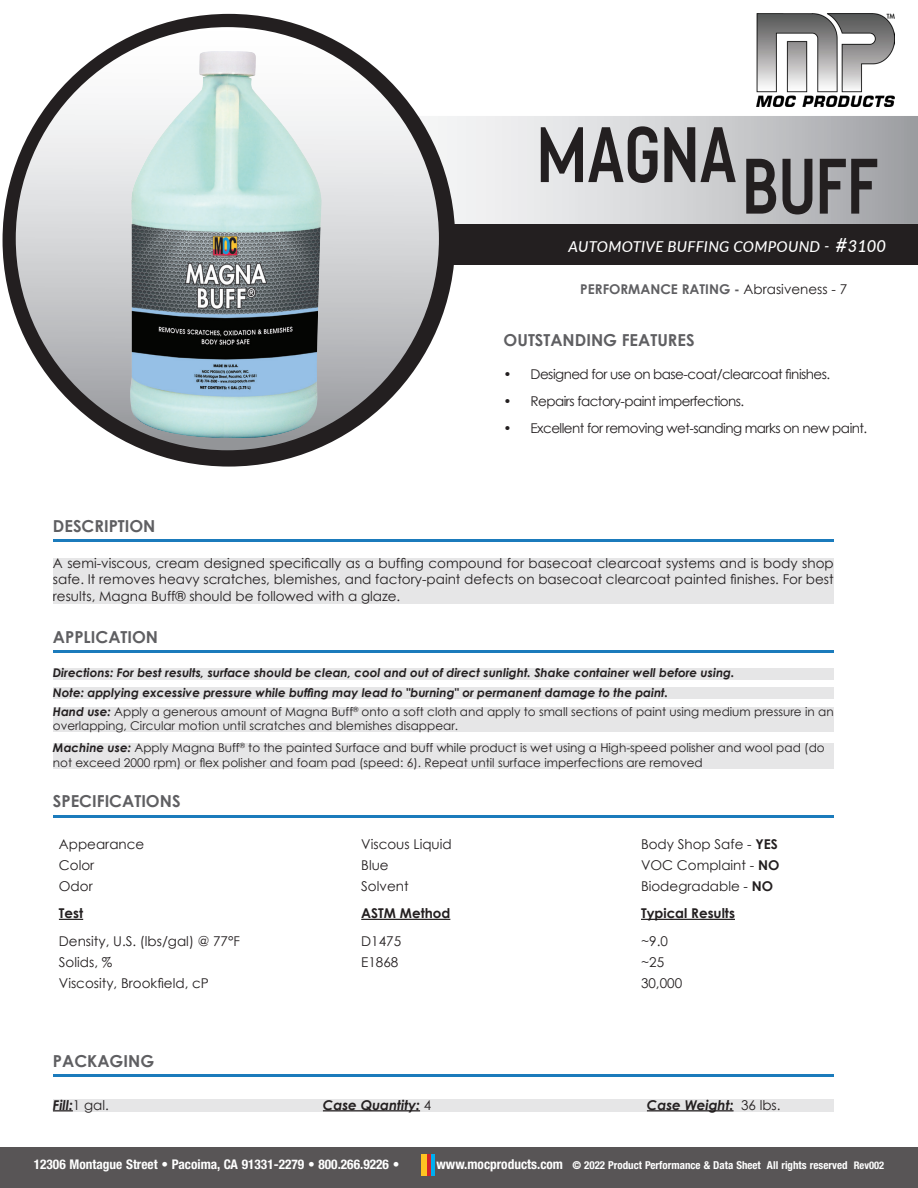
<style>
.page{position:relative;width:918px;height:1188px;background:#fff}
.page>*{position:absolute;margin:0;border:0;box-sizing:border-box;transform-origin:0 0}
.t1{font:700 16.5px "Century Gothic";color:#5f5f62}
.t2{font:italic 500 15px "Lato";letter-spacing:.02em;color:#fff}
.t3{font:13.5px/16.2px "Century Gothic";color:#231f20;text-align:justify}
.t4{font:13.5px "Century Gothic";letter-spacing:-.04em;color:#231f20}
.t5{font:italic 700 13.5px "Century Gothic";color:#231f20}
.t6{font:700 13.5px "Century Gothic";color:#5f5f62}
.t7{font:700 13.5px "Century Gothic";color:#231f20}
.t8{font:700 condensed 13.35px "Helvetica Neue LT Std";color:#fff}
.t9{font:12px/13.5px "Century Gothic";color:#231f20}
.t10{font:italic 700 12px "Century Gothic";color:#231f20}
.t11{font:700 condensed 10.95px "Helvetica Neue LT Std";color:#fff}
.s1{font-size:19.5px}
.s2{font-size:16.5px}
.s3{font-weight:400;color:#231f20}
.s4{font-weight:700;font-style:italic}
.s5{font-weight:700}
.s6{font-weight:400;font-style:normal}
.s7{font-size:13.65px}
.s8{font-size:10.5px}
</style>
<div class="page">
<svg style="left:418px;top:116px;width:500px;height:108px"></svg>
<div style="left:0;top:1148px;width:918px;height:40px;background:#585556"></div>
<div style="left:421px;top:1154px;width:5px;height:22px;background:#fec422"></div>
<hr style="left:427px;top:1154px;width:3px;height:22px;background:#d1232a">
<hr style="left:431px;top:1154px;width:4px;height:22px;background:#00aeef">
<div style="left:97px;top:224px;width:821px;height:40px;background:#231f20"></div>
<div style="left:3px;top:14px;width:452px;height:453px;background:#231f20;border-radius:50%"></div>
<div style="left:16px;top:27px;width:423px;height:423px;background:linear-gradient(to bottom,#fff,#9b9da1);border-radius:212px"></div>
<hr style="left:53px;top:540px;width:781px;height:2px;background:#1b7bbc">
<div style="left:53px;top:558px;width:781px;height:45px;background:#e6e6e7"></div>
<hr style="left:53px;top:650px;width:781px;height:3px;background:#1b7bbc">
<div style="left:53px;top:668px;width:781px;height:12px;background:#e6e6e7"></div>
<div style="left:53px;top:688px;width:781px;height:11px;background:#e6e6e7"></div>
<div style="left:53px;top:707px;width:781px;height:25px;background:#e6e6e7"></div>
<div style="left:53px;top:743px;width:781px;height:26px;background:#e6e6e7"></div>
<hr style="left:53px;top:815px;width:781px;height:2px;background:#1b7bbc">
<hr style="left:53px;top:1075px;width:781px;height:2px;background:#1b7bbc">
<div style="left:53px;top:1099px;width:781px;height:13px;background:#e6e6e7"></div>
<svg style="left:53px;top:1110px;width:20px;height:1px"></svg>
<hr style="left:323px;top:1110px;width:97px;height:1px;background:#231f20">
<hr style="left:647px;top:1110px;width:87px;height:1px;background:#231f20">
<svg style="left:59px;top:919px;width:24px;height:1px"></svg>
<hr style="left:361px;top:919px;width:89px;height:1px;background:#231f20">
<hr style="left:641px;top:919px;width:94px;height:1px;background:#231f20">
<img style="left:756px;top:14px;width:138px;height:92px">
<img style="left:128px;top:51px;width:194px;height:388px">
<svg style="left:541px;top:126px;width:195px;height:57px;background:#858385"></svg>
<svg style="left:746px;top:159px;width:131px;height:56px;background:#706f71"></svg>
<p class="t2" style="left:569px;top:236px;width:319px">AUTOMOTIVE BUFFING COMPOUND - <span class="s1">#</span><span class="s2">3100</span></p>
<p class="t6" style="left:580px;top:279px;width:268px">PERFORMANCE RATING - <span class="s3">Abrasiveness - 7</span></p>
<p class="t1" style="left:504px;top:327px;width:193px">OUTSTANDING FEATURES</p>
<p class="t4" style="left:504px;top:365px;width:328px">• Designed for use on base-coat/clearcoat finishes.</p>
<p class="t4" style="left:504px;top:392px;width:242px">• Repairs factory-paint imperfections.</p>
<p class="t4" style="left:504px;top:419px;width:365px">• Excellent for removing wet-sanding marks on new paint.</p>
<p class="t1" style="left:53px;top:513px;width:104px">DESCRIPTION</p>
<p class="t3" style="left:53px;top:555px;width:782px">A semi-viscous, cream designed specifically as a buffing compound for basecoat clearcoat systems and is body shop safe. It removes heavy scratches, blemishes, and factory-paint defects on basecoat clearcoat painted finishes. For best results, Magna Buff® should be followed with a glaze.</p>
<p class="t1" style="left:53px;top:624px;width:107px">APPLICATION</p>
<p class="t10" style="left:53px;top:664px;width:683px">Directions: For best results, surface should be clean, cool and out of direct sunlight. Shake container well before using.</p>
<p class="t10" style="left:53px;top:683px;width:617px">Note: applying excessive pressure while buffing may lead to "burning" or permanent damage to the paint.</p>
<p class="t9" style="left:53px;top:705px;width:782px"><span class="s4">Hand use:</span> Apply a generous amount of Magna Buff<sup>®</sup> onto a soft cloth and apply to small sections of paint using medium pressure in an overlapping, Circular motion until scratches and blemishes disappear.</p>
<p class="t9" style="left:53px;top:741px;width:773px;line-height:14.4px"><span class="s4">Machine use:</span> Apply Magna Buff<sup>®</sup> to the painted Surface and buff while product is wet using a High-speed polisher and wool pad (do not exceed 2000 rpm) or flex polisher and foam pad (speed: 6). Repeat until surface imperfections are removed</p>
<p class="t1" style="left:53px;top:789px;width:129px">SPECIFICATIONS</p>
<p class="t3" style="left:59px;top:836px;width:87px">Appearance</p>
<p class="t3" style="left:361px;top:836px;width:92px">Viscous Liquid</p>
<p class="t3" style="left:641px;top:836px;width:138px">Body Shop Safe - <span class="s5">YES</span></p>
<p class="t3" style="left:59px;top:857px;width:37px">Color</p>
<p class="t3" style="left:361px;top:857px;width:29px">Blue</p>
<p class="t3" style="left:641px;top:857px;width:140px">VOC Complaint - <span class="s5">NO</span></p>
<p class="t3" style="left:59px;top:878px;width:35px">Odor</p>
<p class="t3" style="left:361px;top:878px;width:49px">Solvent</p>
<p class="t3" style="left:641px;top:878px;width:134px">Biodegradable - <span class="s5">NO</span></p>
<p class="t7" style="left:59px;top:903px;width:26px">Test</p>
<p class="t7" style="left:361px;top:903px;width:91px">ASTM Method</p>
<p class="t7" style="left:641px;top:903px;width:95px">Typical Results</p>
<p class="t3" style="left:59px;top:933px;width:183px">Density, U.S. (lbs/gal) @ 77°F</p>
<p class="t3" style="left:361px;top:933px;width:41px">D1475</p>
<p class="t3" style="left:641px;top:933px;width:28px">~9.0</p>
<p class="t3" style="left:59px;top:954px;width:55px">Solids, %</p>
<p class="t3" style="left:361px;top:954px;width:39px">E1868</p>
<p class="t3" style="left:641px;top:954px;width:25px">~25</p>
<p class="t3" style="left:59px;top:975px;width:151px">Viscosity, Brookfield, cP</p>
<p class="t3" style="left:641px;top:975px;width:43px">30,000</p>
<p class="t1" style="left:53px;top:1048px;width:103px">PACKAGING</p>
<p class="t5" style="left:53px;top:1094px;width:57px">Fill:<span class="s6">1 gal.</span></p>
<p class="t5" style="left:323px;top:1094px;width:110px">Case Quantity: <span class="s6">4</span></p>
<p class="t5" style="left:647px;top:1094px;width:135px">Case Weight: <span class="s6">36 lbs.</span></p>
<p class="t8" style="left:34px;top:1156px;width:367px">12306 Montague Street • Pacoima, CA 91331-2279 • 800.266.9226 •</p>
<p class="t11" style="left:437px;top:1159px;width:449px"><span class="s7">www.mocproducts.com</span> © 2022 Product Performance &amp; Data Sheet All rights reserved <span class="s8">Rev002</span></p>
</div>
